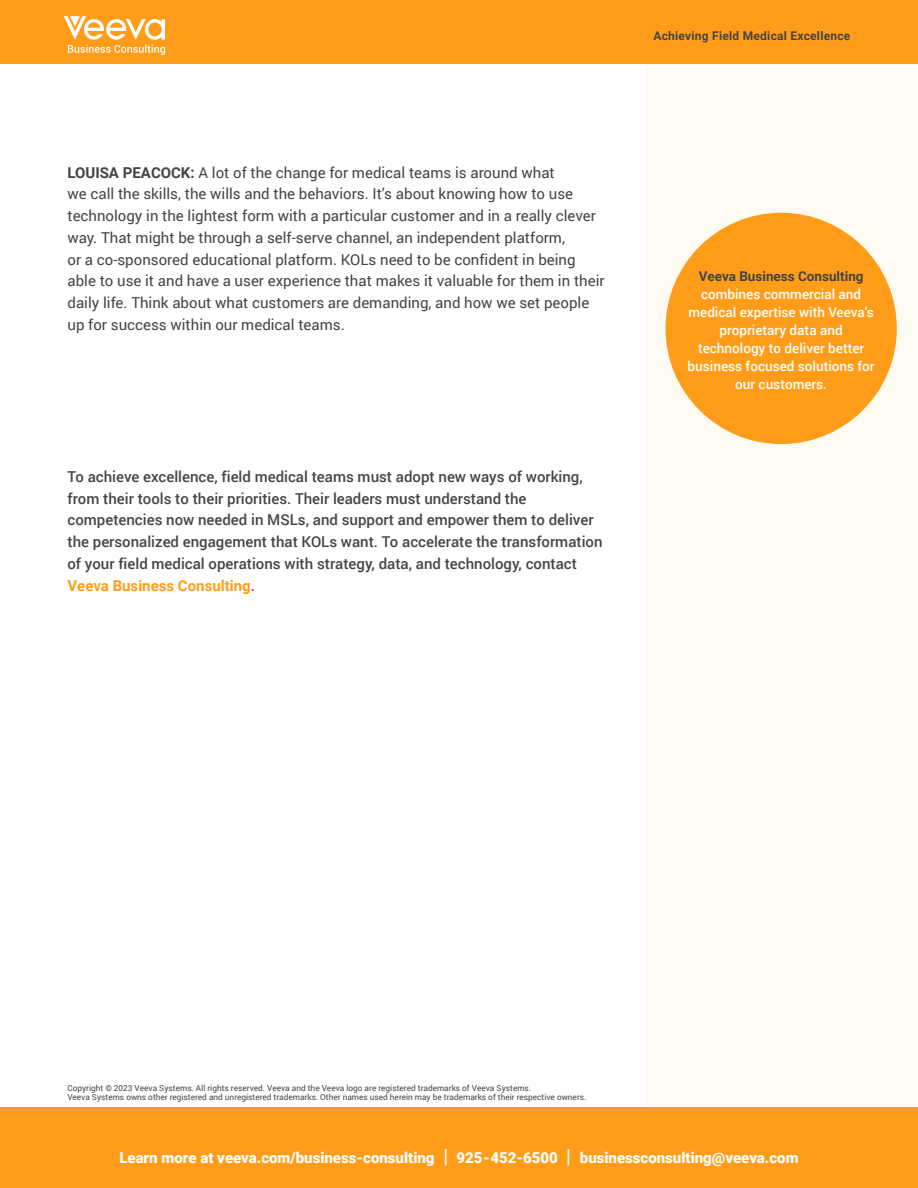
<style>
.page{position:relative;width:918px;height:1188px;background:#fff}
.page>*{position:absolute;margin:0;border:0;box-sizing:border-box;transform-origin:0 0}
.Body{font:15px/21.8px "Roboto";color:#454545}
.Body-2{font:500 15px/21.8px "Roboto";color:#454545}
.t1{font:900 15px "Roboto";color:#fff}
.Body-3{font:500 13.5px/18px "Roboto";color:#fff;text-align:center}
.Heading_1{font:700 12px "Roboto";letter-spacing:.02em;color:#454545}
.t2{font:8.25px/9px "Roboto";color:#454545}
.s1{font-weight:700}
.s2{font-weight:700;color:#ff9d1b}
.s3{font-weight:700;color:#444}
.s4{font-weight:400;font-size:19.5px}
</style>
<div class="page">
<div style="left:647px;top:16px;width:271px;height:1172px;background:#fefbf2"></div>
<div style="left:0;top:1107px;width:918px;height:81px;background:#ff9d1b"></div>
<div style="left:666px;top:213px;width:231px;height:231px;background:#ff9d1b;border-radius:50%"></div>
<div style="left:0;top:0;width:918px;height:64px;background:#ff9d1b"></div>
<svg style="left:64px;top:16px;width:101px;height:39px"></svg>
<p class="Heading_1" style="left:653px;top:27px;width:199px">Achieving Field Medical Excellence</p>
<p class="Body" style="left:68px;top:161px;width:539px"><span class="s1">LOUISA PEACOCK:</span> A lot of the change for medical teams is around what<br>we call the skills, the wills and the behaviors. It’s about knowing how to use technology in the lightest form with a particular customer and in a really clever way. That might be through a self-serve channel, an independent platform,<br>or a co-sponsored educational platform. KOLs need to be confident in being able to use it and have a user experience that makes it valuable for them in their daily life. Think about what customers are demanding, and how we set people up for success within our medical teams.</p>
<p class="Body-2" style="left:68px;top:465px;width:537px">To achieve excellence, field medical teams must adopt new ways of working, from their tools to their priorities. Their leaders must understand the competencies now needed in MSLs, and support and empower them to deliver the personalized engagement that KOLs want. To accelerate the transformation of your field medical operations with strategy, data, and technology, contact <span class="s2">Veeva Business Consulting</span>.</p>
<p class="Body-3" style="left:688px;top:267px;width:188px"><span class="s3">Veeva Business Consulting </span>combines commercial and medical expertise with Veeva’s proprietary data and technology to deliver better business focused solutions for our customers.</p>
<p class="t2" style="left:68px;top:1084px;width:520px">Copyright © 2023 Veeva Systems. All rights reserved. Veeva and the Veeva logo are registered trademarks of Veeva Systems.<br>Veeva Systems owns other registered and unregistered trademarks. Other names used herein may be trademarks of their respective owners.</p>
<p class="t1" style="left:119px;top:1147px;width:681px">Learn more at veeva.com/business-consulting <span class="s4">|</span> 925-452-6500 <span class="s4">|</span> businessconsulting@veeva.com</p>
</div>
